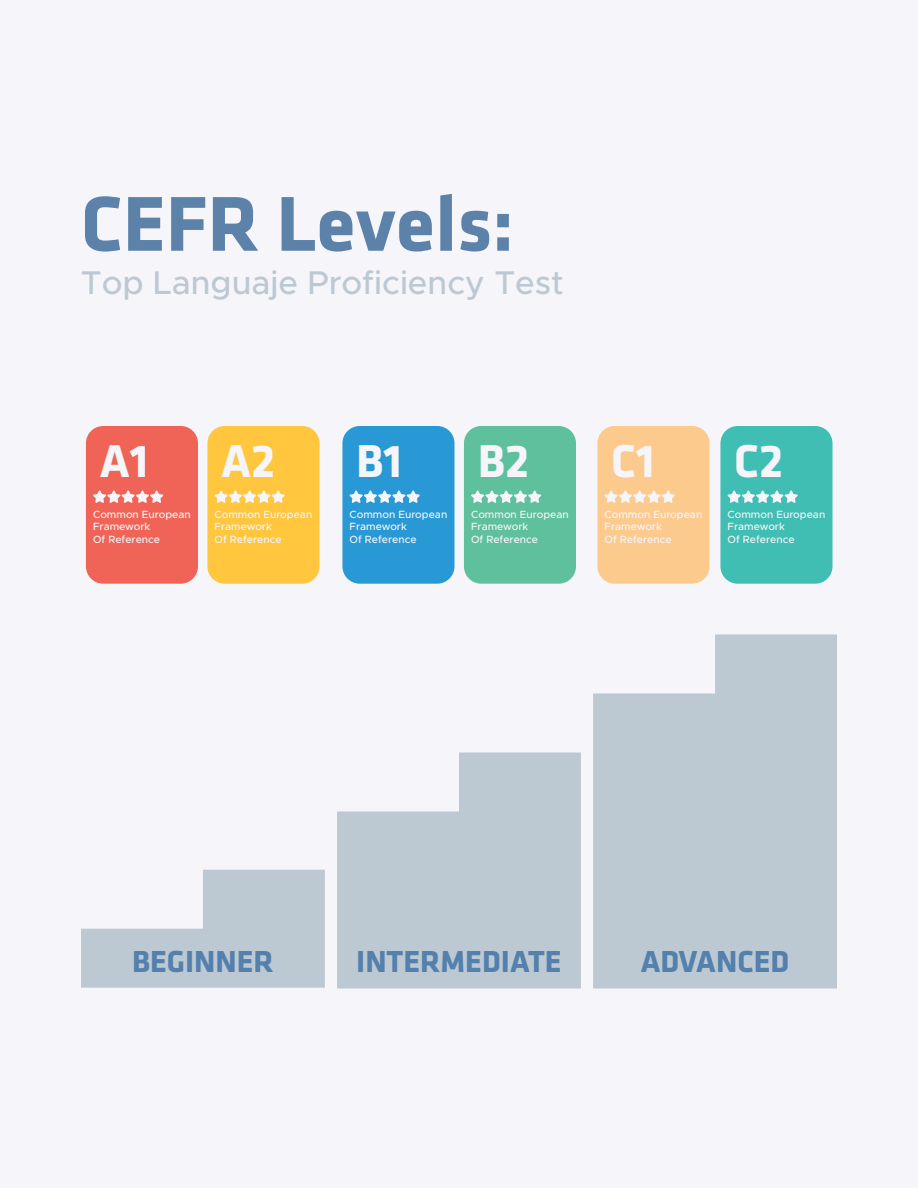
<style>
.page{position:relative;width:918px;height:1188px;background:#f5f5fa}
.page>*{position:absolute;margin:0;border:0;box-sizing:border-box;transform-origin:0 0}
.t1{font:700 80.55px "Klavika";color:#5d82aa}
.t2{font:700 47.85px "Klavika";color:#f5f5fa}
.t3{font:500 33px "Metropolis";color:#bcc8d2}
.t4{font:700 31.5px "Klavika";color:#5380ac}
.t5{font:500 10.5px/12.6px "Metropolis";color:#f5f5fa}
</style>
<div class="page">
<svg style="left:81px;top:870px;width:244px;height:118px"></svg>
<div style="left:86px;top:426px;width:112px;height:158px;background:#f06457;border-radius:17px"></div>
<div style="left:207px;top:426px;width:113px;height:158px;background:#ffc63e;border-radius:17px"></div>
<svg style="left:93px;top:490px;width:70px;height:13px"></svg>
<svg style="left:215px;top:490px;width:70px;height:13px"></svg>
<svg style="left:337px;top:752px;width:244px;height:236px;background:#c4ced7"></svg>
<div style="left:342px;top:426px;width:112px;height:158px;background:#2899d5;border-radius:17px"></div>
<div style="left:464px;top:426px;width:112px;height:158px;background:#5fc09d;border-radius:17px"></div>
<svg style="left:350px;top:490px;width:70px;height:13px"></svg>
<svg style="left:471px;top:490px;width:70px;height:13px"></svg>
<svg style="left:593px;top:634px;width:244px;height:354px;background:#c1ccd5"></svg>
<div style="left:597px;top:426px;width:113px;height:158px;background:#fdca8d;border-radius:17px"></div>
<div style="left:720px;top:426px;width:112px;height:158px;background:#40beb4;border-radius:17px"></div>
<svg style="left:605px;top:490px;width:70px;height:13px"></svg>
<svg style="left:728px;top:490px;width:70px;height:13px"></svg>
<h1 class="t1" style="left:81px;top:180px;width:435px">CEFR Levels:</h1>
<h3 class="t3" style="left:81px;top:262px;width:485px">Top Languaje Proficiency Test</h3>
<h2 class="t2" style="left:100px;top:435px;width:50px">A1</h2>
<p class="t5" style="left:93px;top:508px;width:99px">Common European<br>Framework<br>Of Reference</p>
<h2 class="t2" style="left:221px;top:435px;width:55px">A2</h2>
<p class="t5" style="left:215px;top:508px;width:99px">Common European<br>Framework<br>Of Reference</p>
<h2 class="t2" style="left:356px;top:435px;width:47px">B1</h2>
<p class="t5" style="left:350px;top:508px;width:99px">Common European<br>Framework<br>Of Reference</p>
<h2 class="t2" style="left:478px;top:435px;width:53px">B2</h2>
<p class="t5" style="left:471px;top:508px;width:99px">Common European<br>Framework<br>Of Reference</p>
<h2 class="t2" style="left:611px;top:435px;width:45px">C1</h2>
<p class="t5" style="left:605px;top:508px;width:99px">Common European<br>Framework<br>Of Reference</p>
<h2 class="t2" style="left:734px;top:435px;width:50px">C2</h2>
<p class="t5" style="left:728px;top:508px;width:99px">Common European<br>Framework<br>Of Reference</p>
<h3 class="t4" style="left:132px;top:944px;width:143px">BEGINNER</h3>
<h3 class="t4" style="left:356px;top:944px;width:207px">INTERMEDIATE</h3>
<h3 class="t4" style="left:641px;top:944px;width:150px">ADVANCED</h3>
</div>
